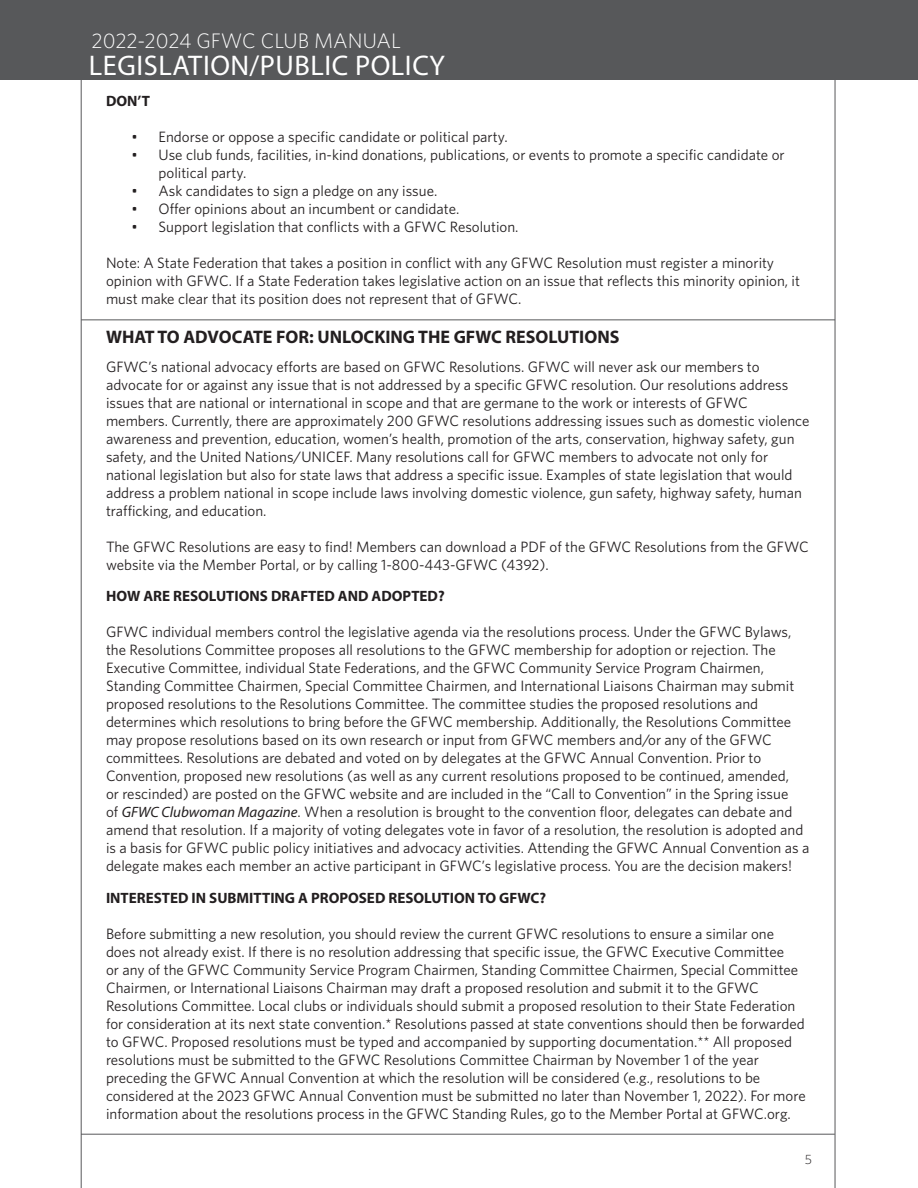
<style>
.page{position:relative;width:918px;height:1188px;background:#fff}
.page>*{position:absolute;margin:0;border:0;box-sizing:border-box;transform-origin:0 0}
.t1{font:28.5px "Myriad Pro";letter-spacing:.02em;color:#fff}
.t2{font:300 21px "Whitney HTF";color:#fff}
.t3{font:700 18.15px "Myriad Pro";color:#231f20}
.t4{font:15px/18px "Whitney HTF";color:#231f20}
.t5{font:700 15px "Myriad Pro";color:#231f20}
.t6{font:300 13.5px "Whitney HTF";color:#231f20}
.s1{font-family:"Myriad Pro";font-style:italic}
</style>
<div class="page">
<hr style="left:81px;top:1134px;width:754px;height:1px;background:#57585a">
<hr style="left:81px;top:0;width:1px;height:1188px;background:#57585a">
<hr style="left:835px;top:0;width:1px;height:1188px;background:#57585a">
<div style="left:0;top:0;width:918px;height:80px;background:#57585a"></div>
<hr style="left:81px;top:320px;width:754px;height:1px;background:#57585a">
<p class="t2" style="left:92px;top:29px;width:311px">2022-2024 GFWC CLUB MANUAL</p>
<h1 class="t1" style="left:89px;top:48px;width:358px">LEGISLATION/PUBLIC POLICY</h1>
<p class="t5" style="left:106px;top:91px;width:45px">DON’T</p>
<p class="t4" style="left:132px;top:128px;width:378px">• Endorse or oppose a specific candidate or political party.</p>
<p class="t4" style="left:159px;top:146px;width:628px;text-indent:-27px">• Use club funds, facilities, in-kind donations, publications, or events to promote a specific candidate or political party.</p>
<p class="t4" style="left:132px;top:182px;width:307px">• Ask candidates to sign a pledge on any issue.</p>
<p class="t4" style="left:132px;top:200px;width:329px">• Offer opinions about an incumbent or candidate.</p>
<p class="t4" style="left:132px;top:218px;width:389px">• Support legislation that conflicts with a GFWC Resolution.</p>
<p class="t4" style="left:106px;top:254px;width:696px">Note: A State Federation that takes a position in conflict with any GFWC Resolution must register a minority opinion with GFWC. If a State Federation takes legislative action on an issue that reflects this minority opinion, it must make clear that its position does not represent that of GFWC.</p>
<p class="t3" style="left:106px;top:325px;width:515px">WHAT TO ADVOCATE FOR: UNLOCKING THE GFWC RESOLUTIONS</p>
<p class="t4" style="left:106px;top:357px;width:705px">GFWC’s national advocacy efforts are based on GFWC Resolutions. GFWC will never ask our members to advocate for or against any issue that is not addressed by a specific GFWC resolution. Our resolutions address issues that are national or international in scope and that are germane to the work or interests of GFWC members. Currently, there are approximately 200 GFWC resolutions addressing issues such as domestic violence awareness and prevention, education, women’s health, promotion of the arts, conservation, highway safety, gun safety, and the United Nations/UNICEF. Many resolutions call for GFWC members to advocate not only for national legislation but also for state laws that address a specific issue. Examples of state legislation that would address a problem national in scope include laws involving domestic violence, gun safety, highway safety, human trafficking, and education.</p>
<p class="t4" style="left:106px;top:537px;width:704px">The GFWC Resolutions are easy to find! Members can download a PDF of the GFWC Resolutions from the GFWC website via the Member Portal, or by calling 1-800-443-GFWC (4392).</p>
<p class="t5" style="left:106px;top:586px;width:340px">HOW ARE RESOLUTIONS DRAFTED AND ADOPTED?</p>
<p class="t4" style="left:106px;top:623px;width:705px">GFWC individual members control the legislative agenda via the resolutions process. Under the GFWC Bylaws, the Resolutions Committee proposes all resolutions to the GFWC membership for adoption or rejection. The Executive Committee, individual State Federations, and the GFWC Community Service Program Chairmen, Standing Committee Chairmen, Special Committee Chairmen, and International Liaisons Chairman may submit proposed resolutions to the Resolutions Committee. The committee studies the proposed resolutions and determines which resolutions to bring before the GFWC membership. Additionally, the Resolutions Committee may propose resolutions based on its own research or input from GFWC members and/or any of the GFWC committees. Resolutions are debated and voted on by delegates at the GFWC Annual Convention. Prior to Convention, proposed new resolutions (as well as any current resolutions proposed to be continued, amended,<br>or rescinded) are posted on the GFWC website and are included in the “Call to Convention” in the Spring issue<br>of <span class="s1">GFWC Clubwoman Magazine</span>. When a resolution is brought to the convention floor, delegates can debate and amend that resolution. If a majority of voting delegates vote in favor of a resolution, the resolution is adopted and is a basis for GFWC public policy initiatives and advocacy activities. Attending the GFWC Annual Convention as a delegate makes each member an active participant in GFWC’s legislative process. You are the decision makers!</p>
<p class="t5" style="left:106px;top:888px;width:442px">INTERESTED IN SUBMITTING A PROPOSED RESOLUTION TO GFWC?</p>
<p class="t4" style="left:106px;top:924px;width:701px">Before submitting a new resolution, you should review the current GFWC resolutions to ensure a similar one does not already exist. If there is no resolution addressing that specific issue, the GFWC Executive Committee<br>or any of the GFWC Community Service Program Chairmen, Standing Committee Chairmen, Special Committee Chairmen, or International Liaisons Chairman may draft a proposed resolution and submit it to the GFWC Resolutions Committee. Local clubs or individuals should submit a proposed resolution to their State Federation for consideration at its next state convention.* Resolutions passed at state conventions should then be forwarded to GFWC. Proposed resolutions must be typed and accompanied by supporting documentation.** All proposed resolutions must be submitted to the GFWC Resolutions Committee Chairman by November 1 of the year preceding the GFWC Annual Convention at which the resolution will be considered (e.g., resolutions to be considered at the 2023 GFWC Annual Convention must be submitted no later than November 1, 2022). For more information about the resolutions process in the GFWC Standing Rules, go to the Member Portal at GFWC.org.</p>
<p class="t6" style="left:805px;top:1152px;width:9px">5</p>
</div>
